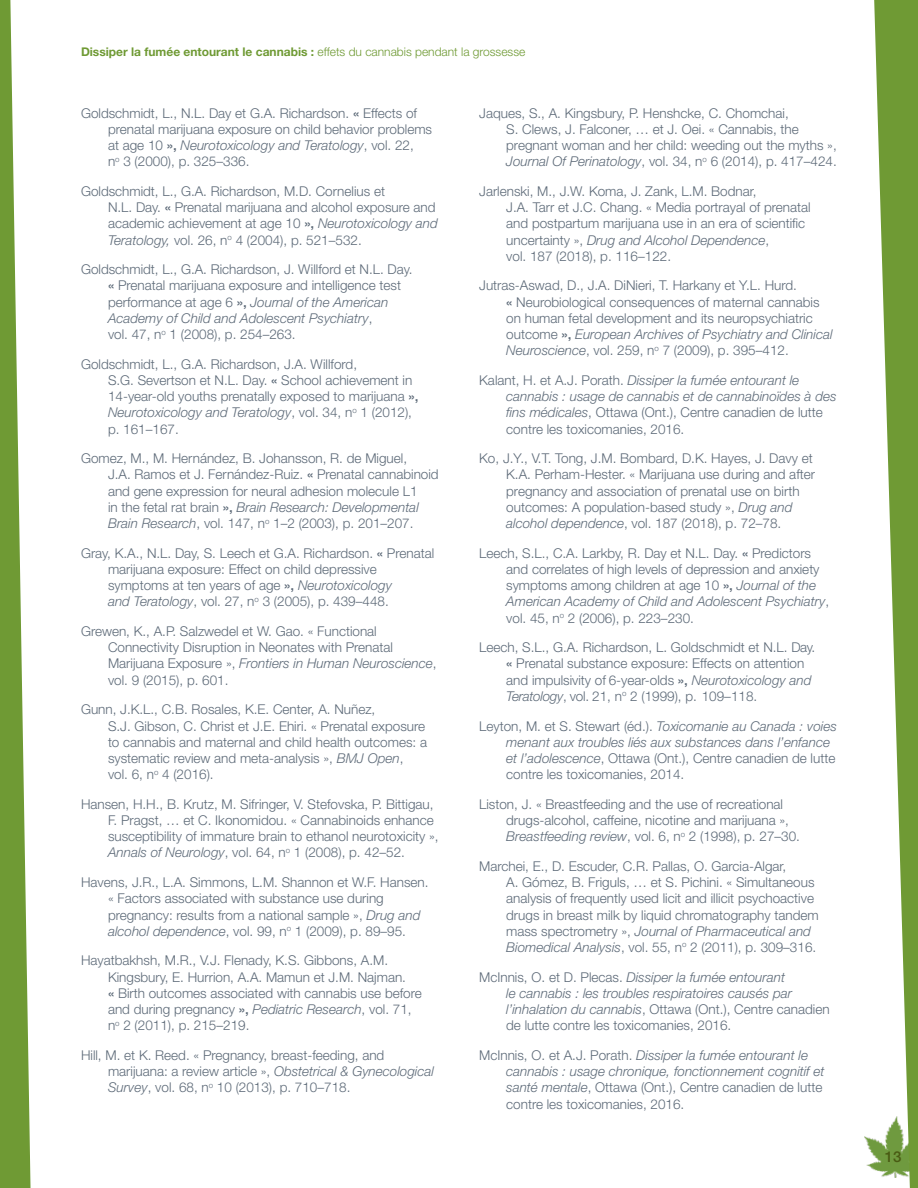
<style>
.page{position:relative;width:918px;height:1188px;background:#fff}
.page>*{position:absolute;margin:0;border:0;box-sizing:border-box;transform-origin:0 0}
.t1{font:500 15px "Helvetica Neue LT Std";color:#495b13}
.EndNote_Bibliography{font:300 13.5px/16.2px "Helvetica Neue LT Std";color:#5d6a78}
.t2{font:italic 300 13.5px/16.2px "Helvetica Neue LT Std";color:#5d6a78}
.t3{font:700 12px "Helvetica Neue LT Std";color:#6f9a34}
.s1{font-weight:300}
.s2{font-weight:500}
.s3{font-style:italic}
.s4{font-style:normal}
</style>
<div class="page">
<img style="left:864px;top:1136px;width:8px;height:33px">
<svg style="left:872px;top:0;width:46px;height:1188px;fill:#6f9a34"></svg>
<svg style="left:0;top:0;width:31px;height:1188px"></svg>
<p class="t3" style="left:81px;top:44px;width:446px">Dissiper la fumée entourant le cannabis : <span class="s1">effets du cannabis pendant la grossesse</span></p>
<p class="EndNote_Bibliography" style="left:108px;top:104px;width:326px;text-indent:-27px">Goldschmidt, L., N.L. Day et G.A. Richardson. <span class="s2">«</span> Effects of prenatal marijuana exposure on child behavior problems at age 10 <span class="s2">»,</span> <span class="s3">Neurotoxicology and Teratology</span>, vol. 22,<br>n<sup>o</sup> 3 (2000), p. 325–336.</p>
<p class="EndNote_Bibliography" style="left:108px;top:183px;width:331px;text-indent:-27px">Goldschmidt, L., G.A. Richardson, M.D. Cornelius et<br>N.L. Day. <span class="s2">«</span> Prenatal marijuana and alcohol exposure and academic achievement at age 10 <span class="s2">»,</span> <span class="s3">Neurotoxicology and Teratology,</span> vol. 26, n<sup>o</sup> 4 (2004), p. 521–532.</p>
<p class="EndNote_Bibliography" style="left:108px;top:261px;width:306px;text-indent:-27px">Goldschmidt, L., G.A. Richardson, J. Willford et N.L. Day. <span class="s2">«</span> Prenatal marijuana exposure and intelligence test performance at age 6 <span class="s2">»,</span> <span class="s3">Journal of the American Academy of Child and Adolescent Psychiatry</span>,<br>vol. 47, n<sup>o</sup> 1 (2008), p. 254–263.</p>
<p class="EndNote_Bibliography" style="left:108px;top:356px;width:312px;text-indent:-27px">Goldschmidt, L., G.A. Richardson, J.A. Willford,<br>S.G. Severtson et N.L. Day. <span class="s2">«</span> School achievement in 14-year-old youths prenatally exposed to marijuana <span class="s2">», </span><span class="s3">Neurotoxicology and Teratology</span>, vol. 34, n<sup>o</sup> 1 (2012), p. 161–167.</p>
<p class="EndNote_Bibliography" style="left:108px;top:450px;width:332px;text-indent:-27px">Gomez, M., M. Hernández, B. Johansson, R. de Miguel,<br>J.A. Ramos et J. Fernández-Ruiz. <span class="s2">«</span> Prenatal cannabinoid and gene expression for neural adhesion molecule L1<br>in the fetal rat brain <span class="s2">»,</span> <span class="s3">Brain Research: Developmental Brain Research</span>, vol. 147, n<sup>o</sup> 1–2 (2003), p. 201–207.</p>
<p class="EndNote_Bibliography" style="left:108px;top:545px;width:328px;text-indent:-27px">Gray, K.A., N.L. Day, S. Leech et G.A. Richardson. <span class="s2">«</span> Prenatal marijuana exposure: Effect on child depressive symptoms at ten years of age <span class="s2">»,</span> <span class="s3">Neurotoxicology<br>and Teratology</span>, vol. 27, n<sup>o</sup> 3 (2005), p. 439–448.</p>
<p class="EndNote_Bibliography" style="left:108px;top:623px;width:330px;text-indent:-27px">Grewen, K., A.P. Salzwedel et W. Gao. « Functional Connectivity Disruption in Neonates with Prenatal Marijuana Exposure », <span class="s3">Frontiers in Human Neuroscience</span>, vol. 9 (2015), p. 601.</p>
<p class="EndNote_Bibliography" style="left:108px;top:701px;width:321px;text-indent:-27px">Gunn, J.K.L., C.B. Rosales, K.E. Center, A. Nuñez,<br>S.J. Gibson, C. Christ et J.E. Ehiri. « Prenatal exposure to cannabis and maternal and child health outcomes: a systematic review and meta-analysis », <span class="s3">BMJ Open</span>,<br>vol. 6, n<sup>o</sup> 4 (2016).</p>
<p class="EndNote_Bibliography" style="left:108px;top:796px;width:332px;text-indent:-27px">Hansen, H.H., B. Krutz, M. Sifringer, V. Stefovska, P. Bittigau, F. Pragst, … et C. Ikonomidou. « Cannabinoids enhance susceptibility of immature brain to ethanol neurotoxicity », <span class="s3">Annals of Neurology</span>, vol. 64, n<sup>o</sup> 1 (2008), p. 42–52.</p>
<p class="EndNote_Bibliography" style="left:108px;top:874px;width:322px;text-indent:-27px">Havens, J.R., L.A. Simmons, L.M. Shannon et W.F. Hansen. « Factors associated with substance use during pregnancy: results from a national sample », <span class="s3">Drug and alcohol dependence</span>, vol. 99, n<sup>o</sup> 1 (2009), p. 89–95.</p>
<p class="EndNote_Bibliography" style="left:108px;top:952px;width:315px;text-indent:-27px">Hayatbakhsh, M.R., V.J. Flenady, K.S. Gibbons, A.M.<br>Kingsbury, E. Hurrion, A.A. Mamun et J.M. Najman.<br><span class="s2">«</span> Birth outcomes associated with cannabis use before and during pregnancy <span class="s2">»,</span> <span class="s3">Pediatric Research</span>, vol. 71, n<sup>o</sup> 2 (2011), p. 215–219.</p>
<p class="EndNote_Bibliography" style="left:108px;top:1047px;width:327px;text-indent:-27px">Hill, M. et K. Reed. « Pregnancy, breast-feeding, and marijuana: a review article », <span class="s3">Obstetrical &amp; Gynecological<br>Survey</span>, vol. 68, n<sup>o</sup> 10 (2013), p. 710–718.</p>
<p class="EndNote_Bibliography" style="left:506px;top:104px;width:332px;text-indent:-27px">Jaques, S., A. Kingsbury, P. Henshcke, C. Chomchai,<br>S. Clews, J. Falconer, … et J. Oei. « Cannabis, the pregnant woman and her child: weeding out the myths », <span class="s3">Journal Of Perinatology</span>, vol. 34, n<sup>o</sup> 6 (2014), p. 417–424.</p>
<p class="EndNote_Bibliography" style="left:506px;top:183px;width:306px;text-indent:-27px">Jarlenski, M., J.W. Koma, J. Zank, L.M. Bodnar,<br>J.A. Tarr et J.C. Chang. « Media portrayal of prenatal and postpartum marijuana use in an era of scientific uncertainty », <span class="s3">Drug and Alcohol Dependence</span>,<br>vol. 187 (2018), p. 116–122.</p>
<p class="EndNote_Bibliography" style="left:506px;top:277px;width:328px;text-indent:-27px">Jutras-Aswad, D., J.A. DiNieri, T. Harkany et Y.L. Hurd.<br><span class="s2">«</span> Neurobiological consequences of maternal cannabis on human fetal development and its neuropsychiatric outcome <span class="s2">»,</span> <span class="s3">European Archives of Psychiatry and Clinical Neuroscience</span>, vol. 259, n<sup>o</sup> 7 (2009), p. 395–412.</p>
<p class="EndNote_Bibliography" style="left:506px;top:372px;width:332px;text-indent:-27px">Kalant, H. et A.J. Porath. <span class="s3">Dissiper la fumée entourant le cannabis : usage de cannabis et de cannabinoïdes à des fins médicales</span>, Ottawa (Ont.), Centre canadien de lutte contre les toxicomanies, 2016.</p>
<p class="EndNote_Bibliography" style="left:506px;top:450px;width:310px;text-indent:-27px">Ko, J.Y., V.T. Tong, J.M. Bombard, D.K. Hayes, J. Davy et K.A. Perham-Hester. « Marijuana use during and after pregnancy and association of prenatal use on birth outcomes: A population-based study », <span class="s3">Drug and alcohol dependence</span>, vol. 187 (2018), p. 72–78.</p>
<p class="EndNote_Bibliography" style="left:506px;top:545px;width:325px;text-indent:-27px">Leech, S.L., C.A. Larkby, R. Day et N.L. Day. <span class="s2">«</span> Predictors and correlates of high levels of depression and anxiety symptoms among children at age 10 <span class="s2">»,</span> <span class="s3">Journal of the American Academy of Child and Adolescent Psychiatry</span>, vol. 45, n<sup>o</sup> 2 (2006), p. 223–230.</p>
<p class="EndNote_Bibliography" style="left:506px;top:639px;width:311px;text-indent:-27px">Leech, S.L., G.A. Richardson, L. Goldschmidt et N.L. Day. <span class="s2">«</span> Prenatal substance exposure: Effects on attention and impulsivity of 6-year-olds <span class="s2">»,</span> <span class="s3">Neurotoxicology and Teratology</span>, vol. 21, n<sup>o</sup> 2 (1999), p. 109–118.</p>
<p class="EndNote_Bibliography" style="left:506px;top:717px;width:332px;text-indent:-27px">Leyton, M. et S. Stewart (éd.). <span class="s3">Toxicomanie au Canada : voies menant aux troubles liés aux substances dans l’enfance et l’adolescence</span>, Ottawa (Ont.), Centre canadien de lutte contre les toxicomanies, 2014.</p>
<p class="EndNote_Bibliography" style="left:506px;top:796px;width:295px;text-indent:-27px">Liston, J. « Breastfeeding and the use of recreational drugs-alcohol, caffeine, nicotine and marijuana »,<br><span class="s3">Breastfeeding review</span>, vol. 6, n<sup>o</sup> 2 (1998), p. 27–30.</p>
<p class="EndNote_Bibliography" style="left:506px;top:858px;width:314px;text-indent:-27px">Marchei, E., D. Escuder, C.R. Pallas, O. Garcia-Algar,<br>A. Gómez, B. Friguls, … et S. Pichini. « Simultaneous analysis of frequently used licit and illicit psychoactive drugs in breast milk by liquid chromatography tandem mass spectrometry », <span class="s3">Journal of Pharmaceutical and Biomedical Analysis</span>, vol. 55, n<sup>o</sup> 2 (2011), p. 309–316.</p>
<p class="t2" style="left:506px;top:969px;width:325px;text-indent:-27px"><span class="s4">McInnis, O. et D. Plecas.</span> Dissiper la fumée entourant<br>le cannabis : les troubles respiratoires causés par l’inhalation du cannabis<span class="s4">, Ottawa (Ont.), Centre canadien de lutte contre les toxicomanies, 2016.</span></p>
<p class="t2" style="left:506px;top:1047px;width:320px;text-indent:-27px"><span class="s4">McInnis, O. et A.J. Porath.</span> Dissiper la fumée entourant le cannabis : usage chronique, fonctionnement cognitif et santé mentale<span class="s4">, Ottawa (Ont.), Centre canadien de lutte contre les toxicomanies, 2016.</span></p>
<p class="t1" style="left:885px;top:1148px;width:18px">13</p>
</div>
